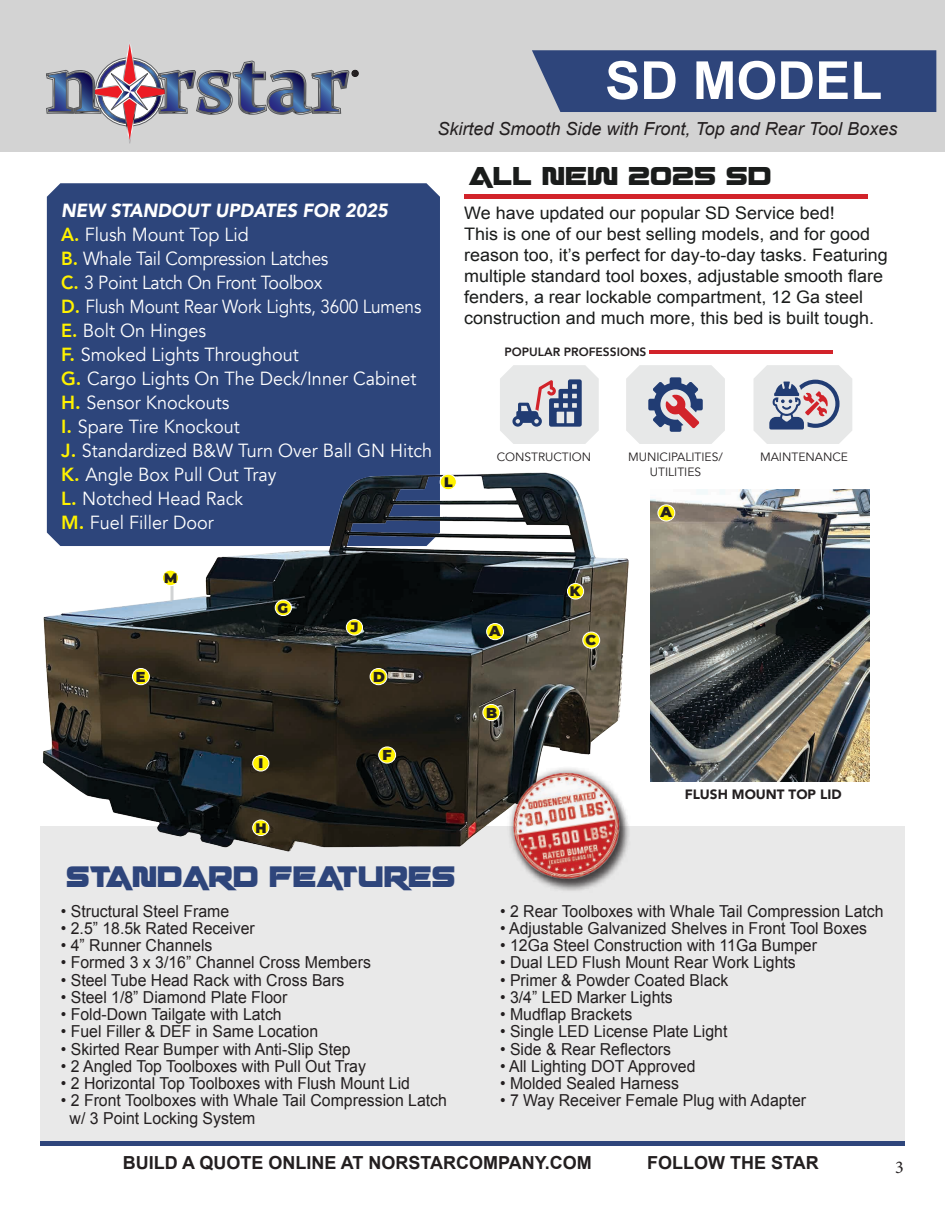
<style>
.page{position:relative;width:945px;height:1215px;background:#fff}
.page>*{position:absolute;margin:0;border:0;box-sizing:border-box;transform-origin:0 0}
.t1{font:700 52.5px "Arial";color:#fff}
.t2{font:700 46.35px "Quark Storm";color:#2e457b;scale:.79 1}
.t3{font:40.5px "Quark Storm Expanded";color:#1a1c1b;scale:.69 1}
.t4{font:18.9px "Avenir";color:#fff;scale:.95 1}
.t5{font:18.9px "Avenir";letter-spacing:-.02em;color:#fff;scale:.94 1}
.t6{font:18.9px "Avenir";color:#fff;scale:.91 1}
.t7{font:italic 900 18.9px "Avenir";color:#fff;scale:.95 1}
.t8{font:700 18px "Arial";color:#231f20}
.t9{font:italic 18px "Arial";color:#231f20}
.t10{font:18px "Minion Pro";color:#231f20}
.t11{font:17.25px/21px "Arial";color:#1a1c1b;scale:1.04 1}
.t12{font:16.5px "Arial";color:#231f20;scale:.96 1}
.t13{font:900 14.4px "Montserrat";color:#231f20}
.t14{font:900 13.8px "Montserrat";color:#231f20}
.t15{font:900 13.5px "Avenir";color:#231f20}
.t16{font:12px "Avenir";color:#231f20}
.t17{font:800 12px "Avenir";color:#231f20}
.s1{font-weight:800;color:#fff200}
</style>
<div class="page">
<div style="left:0;top:0;width:945px;height:152px;background:#d3d3d3"></div>
<svg style="left:46px;top:44px;width:313px;height:99px"></svg>
<div style="left:532px;top:50px;width:404px;height:62px;background:#2e457b"></div>
<div style="left:40px;top:826px;width:865px;height:316px;background:#e9e9e9"></div>
<div style="left:41px;top:1141px;width:864px;height:5px;background:#2e457b"></div>
<hr style="left:464px;top:194px;width:404px;height:4px;background:#d2232a">
<div style="left:47px;top:183px;width:393px;height:274px;background:#2d457b"></div>
<img style="left:42px;top:457px;width:587px;height:395px">
<img style="left:495px;top:754px;width:134px;height:137px">
<div style="left:487px;top:624px;width:17px;height:16px;background:#fff200;border-radius:50%"></div>
<div style="left:486px;top:623px;width:18px;height:17px;border:1px solid #fff;border-radius:50%"></div>
<div style="left:483px;top:704px;width:17px;height:17px;background:#fff200;border-radius:50%"></div>
<div style="left:483px;top:704px;width:17px;height:17px;border:1px solid #fff;border-radius:50%"></div>
<div style="left:583px;top:632px;width:17px;height:16px;background:#fff200;border-radius:50%"></div>
<div style="left:583px;top:632px;width:17px;height:16px;border:1px solid #fff;border-radius:50%"></div>
<div style="left:370px;top:669px;width:17px;height:16px;background:#fff200;border-radius:50%"></div>
<div style="left:370px;top:668px;width:17px;height:17px;border:1px solid #fff;border-radius:50%"></div>
<div style="left:132px;top:669px;width:17px;height:16px;background:#fff200;border-radius:50%"></div>
<div style="left:132px;top:668px;width:18px;height:17px;border:1px solid #fff;border-radius:50%"></div>
<div style="left:379px;top:747px;width:17px;height:16px;background:#fff200;border-radius:50%"></div>
<div style="left:379px;top:747px;width:17px;height:16px;border:1px solid #fff;border-radius:50%"></div>
<div style="left:275px;top:600px;width:16px;height:16px;background:#fff200;border-radius:50%"></div>
<div style="left:275px;top:600px;width:17px;height:16px;border:1px solid #fff;border-radius:50%"></div>
<div style="left:253px;top:820px;width:16px;height:16px;background:#fff200;border-radius:50%"></div>
<div style="left:253px;top:820px;width:16px;height:16px;border:1px solid #fff;border-radius:50%"></div>
<div style="left:253px;top:756px;width:16px;height:15px;background:#fff200;border-radius:50%"></div>
<div style="left:253px;top:755px;width:16px;height:16px;border:1px solid #fff;border-radius:50%"></div>
<div style="left:346px;top:620px;width:17px;height:15px;background:#fff200;border-radius:50%"></div>
<div style="left:346px;top:619px;width:17px;height:16px;border:1px solid #fff;border-radius:50%"></div>
<div style="left:567px;top:584px;width:17px;height:15px;background:#fff200;border-radius:50%"></div>
<div style="left:567px;top:583px;width:17px;height:16px;border:1px solid #fff;border-radius:50%"></div>
<div style="left:440px;top:474px;width:16px;height:16px;background:#fff200;border-radius:50%"></div>
<div style="left:440px;top:474px;width:17px;height:16px;border:1px solid #fff;border-radius:50%"></div>
<div style="left:162px;top:570px;width:17px;height:16px;background:#fff200;border-radius:50%"></div>
<div style="left:162px;top:570px;width:17px;height:16px;border:1px solid #fff;border-radius:50%"></div>
<svg style="left:626px;top:365px;width:99px;height:79px;background:#cac6ce"></svg>
<svg style="left:754px;top:365px;width:98px;height:79px;background:#c9c8d0"></svg>
<svg style="left:500px;top:365px;width:99px;height:79px;background:#c5c7d0"></svg>
<hr style="left:650px;top:350px;width:183px;height:4px;background:#d2232a">
<img style="left:651px;top:490px;width:218px;height:291px">
<div style="left:658px;top:505px;width:17px;height:16px;background:#fff200;border-radius:50%"></div>
<div style="left:658px;top:505px;width:17px;height:16px;border:1px solid #fff;border-radius:50%"></div>
<p class="t1" style="left:605px;top:46px;width:279px">SD MODEL</p>
<p class="t9" style="left:437px;top:117px;width:461px">Skirted Smooth Side with Front, Top and Rear Tool Boxes</p>
<p class="t7" style="left:61px;top:195px;width:345px">NEW STANDOUT UPDATES FOR 2025</p>
<p class="t4" style="left:61px;top:223px;width:199px"><span class="s1">A.</span> Flush Mount Top Lid</p>
<p class="t5" style="left:61px;top:247px;width:286px"><span class="s1">B.</span> Whale Tail Compression Latches</p>
<p class="t5" style="left:61px;top:271px;width:279px"><span class="s1">C.</span> 3 Point Latch On Front Toolbox</p>
<p class="t6" style="left:61px;top:295px;width:397px"><span class="s1">D.</span> Flush Mount Rear Work Lights, 3600 Lumens</p>
<p class="t4" style="left:61px;top:319px;width:154px"><span class="s1">E.</span> Bolt On Hinges</p>
<p class="t4" style="left:61px;top:343px;width:252px"><span class="s1">F.</span> Smoked Lights Throughout</p>
<p class="t4" style="left:61px;top:367px;width:375px"><span class="s1">G.</span> Cargo Lights On The Deck/Inner Cabinet</p>
<p class="t4" style="left:61px;top:391px;width:179px"><span class="s1">H.</span> Sensor Knockouts</p>
<p class="t4" style="left:61px;top:415px;width:190px"><span class="s1">I.</span> Spare Tire Knockout</p>
<p class="t4" style="left:61px;top:439px;width:392px"><span class="s1">J.</span> Standardized B&amp;W Turn Over Ball GN Hitch</p>
<p class="t4" style="left:61px;top:463px;width:228px"><span class="s1">K.</span> Angle Box Pull Out Tray</p>
<p class="t4" style="left:61px;top:487px;width:193px"><span class="s1">L.</span> Notched Head Rack</p>
<p class="t4" style="left:61px;top:511px;width:162px"><span class="s1">M.</span> Fuel Filler Door</p>
<p class="t3" style="left:469px;top:160px;width:441px">ALL NEW 2025 SD</p>
<p class="t11" style="left:464px;top:203px;width:409px">We have updated our popular SD Service bed!<br>This is one of our best selling models, and for good reason too, it’s perfect for day-to-day tasks. Featuring multiple standard tool boxes, adjustable smooth flare fenders, a rear lockable compartment, 12 Ga steel construction and much more, this bed is built tough.</p>
<p class="t17" style="left:505px;top:343px;width:143px">POPULAR PROFESSIONS</p>
<p class="t14" style="left:444px;top:473px;width:10px">L</p>
<p class="t16" style="left:497px;top:450px;width:96px">CONSTRUCTION</p>
<p class="t16" style="left:628px;top:450px;width:96px">MUNICIPALITIES/</p>
<p class="t16" style="left:760px;top:450px;width:89px">MAINTENANCE</p>
<p class="t16" style="left:650px;top:464px;width:53px">UTILITIES</p>
<p class="t13" style="left:661px;top:503px;width:13px">A</p>
<p class="t14" style="left:164px;top:569px;width:15px">M</p>
<p class="t14" style="left:278px;top:599px;width:12px">G</p>
<p class="t14" style="left:350px;top:618px;width:9px">J</p>
<p class="t13" style="left:136px;top:667px;width:11px">E</p>
<p class="t13" style="left:373px;top:667px;width:13px">D</p>
<p class="t14" style="left:258px;top:754px;width:6px">I</p>
<p class="t14" style="left:255px;top:819px;width:13px">H</p>
<p class="t13" style="left:382px;top:745px;width:11px">F</p>
<p class="t13" style="left:489px;top:621px;width:13px">A</p>
<p class="t13" style="left:486px;top:703px;width:13px">B</p>
<p class="t14" style="left:570px;top:582px;width:12px">K</p>
<p class="t13" style="left:585px;top:631px;width:12px">C</p>
<p class="t15" style="left:685px;top:783px;width:158px">FLUSH MOUNT TOP LID</p>
<p class="t2" style="left:66px;top:858px;width:494px">STANDARD FEATURES</p>
<p class="t12" style="left:61px;top:900px;width:177px">• Structural Steel Frame</p>
<p class="t12" style="left:61px;top:917px;width:204px">• 2.5” 18.5k Rated Receiver</p>
<p class="t12" style="left:61px;top:934px;width:160px">• 4” Runner Channels</p>
<p class="t12" style="left:61px;top:952px;width:325px">• Formed 3 x 3/16” Channel Cross Members</p>
<p class="t12" style="left:61px;top:969px;width:297px">• Steel Tube Head Rack with Cross Bars</p>
<p class="t12" style="left:61px;top:986px;width:237px">• Steel 1/8” Diamond Plate Floor</p>
<p class="t12" style="left:61px;top:1003px;width:232px">• Fold-Down Tailgate with Latch</p>
<p class="t12" style="left:61px;top:1021px;width:270px">• Fuel Filler &amp; DEF in Same Location</p>
<p class="t12" style="left:61px;top:1038px;width:303px">• Skirted Rear Bumper with Anti-Slip Step</p>
<p class="t12" style="left:61px;top:1055px;width:319px">• 2 Angled Top Toolboxes with Pull Out Tray</p>
<p class="t12" style="left:61px;top:1072px;width:365px">• 2 Horizontal Top Toolboxes with Flush Mount Lid</p>
<p class="t12" style="left:61px;top:1090px;width:404px">• 2 Front Toolboxes with Whale Tail Compression Latch</p>
<p class="t12" style="left:70px;top:1107px;width:195px">w/ 3 Point Locking System</p>
<p class="t12" style="left:500px;top:900px;width:401px">• 2 Rear Toolboxes with Whale Tail Compression Latch</p>
<p class="t12" style="left:500px;top:917px;width:384px">• Adjustable Galvanized Shelves in Front Tool Boxes</p>
<p class="t12" style="left:500px;top:934px;width:332px">• 12Ga Steel Construction with 11Ga Bumper</p>
<p class="t12" style="left:500px;top:952px;width:310px">• Dual LED Flush Mount Rear Work Lights</p>
<p class="t12" style="left:500px;top:969px;width:239px">• Primer &amp; Powder Coated Black</p>
<p class="t12" style="left:500px;top:986px;width:181px">• 3/4” LED Marker Lights</p>
<p class="t12" style="left:500px;top:1003px;width:139px">• Mudflap Brackets</p>
<p class="t12" style="left:500px;top:1021px;width:238px">• Single LED License Plate Light</p>
<p class="t12" style="left:500px;top:1038px;width:180px">• Side &amp; Rear Reflectors</p>
<p class="t12" style="left:500px;top:1055px;width:205px">• All Lighting DOT Approved</p>
<p class="t12" style="left:500px;top:1072px;width:188px">• Molded Sealed Harness</p>
<p class="t12" style="left:500px;top:1090px;width:320px">• 7 Way Receiver Female Plug with Adapter</p>
<p class="t8" style="left:123px;top:1151px;width:470px">BUILD A QUOTE ONLINE AT NORSTARCOMPANY.COM</p>
<p class="t8" style="left:647px;top:1151px;width:173px">FOLLOW THE STAR</p>
<p class="t10" style="left:895px;top:1155px;width:10px">3</p>
</div>
